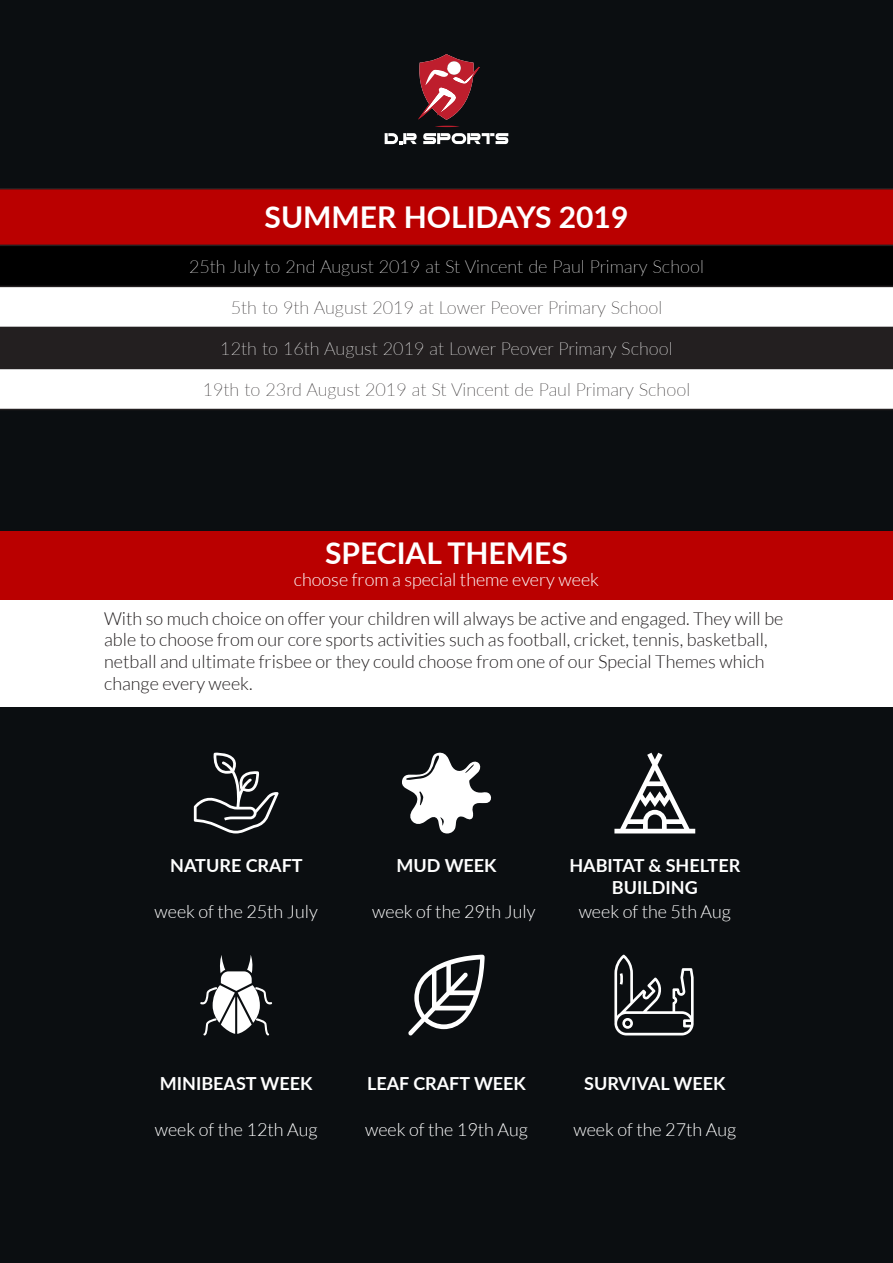
<style>
.page{position:relative;width:893px;height:1263px;background:#0b0e11}
.page>*{position:absolute;margin:0;border:0;box-sizing:border-box;transform-origin:0 0}
.t1{font:700 30px "Lato";color:#fff}
.t2{font:300 18px/21.6px "Lato";color:#231f20}
.t3{font:300 18px "Lato";color:#fff}
.t4{font:100 18px "Lato";color:#fff}
.t5{font:100 18px "Lato";color:#231f20}
.t6{font:700 18px/21.6px "Lato";color:#fff;text-align:center}
</style>
<div class="page">
<div style="left:0;top:189px;width:893px;height:56px;background:#ba0000"></div>
<div style="left:0;top:245px;width:893px;height:41px;background:#000"></div>
<div style="left:0;top:287px;width:893px;height:122px;background:#fff"></div>
<div style="left:0;top:327px;width:893px;height:41px;background:#231f20"></div>
<hr style="left:0;top:188px;width:893px;height:1px;background:#231f20">
<hr style="left:0;top:245px;width:893px;height:1px;background:#231f20">
<hr style="left:0;top:286px;width:893px;height:1px;background:#231f20">
<hr style="left:0;top:368px;width:893px;height:1px;background:#231f20">
<hr style="left:0;top:409px;width:893px;height:1px;background:#231f20">
<div style="left:0;top:531px;width:893px;height:70px;background:#ba0000"></div>
<svg style="left:408px;top:955px;width:77px;height:80px"></svg>
<svg style="left:200px;top:955px;width:72px;height:80px"></svg>
<svg style="left:614px;top:954px;width:80px;height:81px"></svg>
<svg style="left:614px;top:753px;width:81px;height:80px"></svg>
<svg style="left:194px;top:752px;width:85px;height:81px"></svg>
<svg style="left:402px;top:752px;width:89px;height:81px"></svg>
<svg style="left:418px;top:54px;width:62px;height:66px"></svg>
<svg style="left:435px;top:126px;width:25px;height:1px"></svg>
<svg style="left:385px;top:133px;width:32px;height:11px"></svg>
<svg style="left:423px;top:133px;width:85px;height:11px"></svg>
<div style="left:0;top:601px;width:893px;height:106px;background:#fff"></div>
<p class="t1" style="left:265px;top:195px;width:365px">SUMMER HOLIDAYS 2019</p>
<p class="t4" style="left:189px;top:255px;width:516px">25th July to 2nd August 2019 at St Vincent de Paul Primary School</p>
<p class="t5" style="left:231px;top:296px;width:433px">5th to 9th August 2019 at Lower Peover Primary School</p>
<p class="t4" style="left:220px;top:337px;width:454px">12th to 16th August 2019 at Lower Peover Primary School</p>
<p class="t5" style="left:203px;top:378px;width:489px">19th to 23rd August 2019 at St Vincent de Paul Primary School</p>
<p class="t1" style="left:325px;top:531px;width:244px">SPECIAL THEMES</p>
<p class="t3" style="left:294px;top:570px;width:307px">choose from a special theme every week</p>
<p class="t2" style="left:104px;top:607px;width:681px">With so much choice on offer your children will always be active and engaged. They will be able to choose from our core sports activities such as football, cricket, tennis, basketball, netball and ultimate frisbee or they could choose from one of our Special Themes which change every week.</p>
<p class="t6" style="left:170px;top:854px;width:134px">NATURE CRAFT</p>
<p class="t6" style="left:396px;top:854px;width:102px">MUD WEEK</p>
<p class="t6" style="left:569px;top:854px;width:172px">HABITAT &amp; SHELTER<br>BUILDING</p>
<p class="t3" style="left:155px;top:902px;width:165px">week of the 25th July</p>
<p class="t3" style="left:372px;top:902px;width:165px">week of the 29th July</p>
<p class="t3" style="left:579px;top:902px;width:154px">week of the 5th Aug</p>
<p class="t6" style="left:160px;top:1072px;width:154px">MINIBEAST WEEK</p>
<p class="t6" style="left:367px;top:1072px;width:160px">LEAF CRAFT WEEK</p>
<p class="t6" style="left:584px;top:1072px;width:143px">SURVIVAL WEEK</p>
<p class="t3" style="left:155px;top:1120px;width:164px">week of the 12th Aug</p>
<p class="t3" style="left:365px;top:1120px;width:164px">week of the 19th Aug</p>
<p class="t3" style="left:573px;top:1120px;width:164px">week of the 27th Aug</p>
</div>
